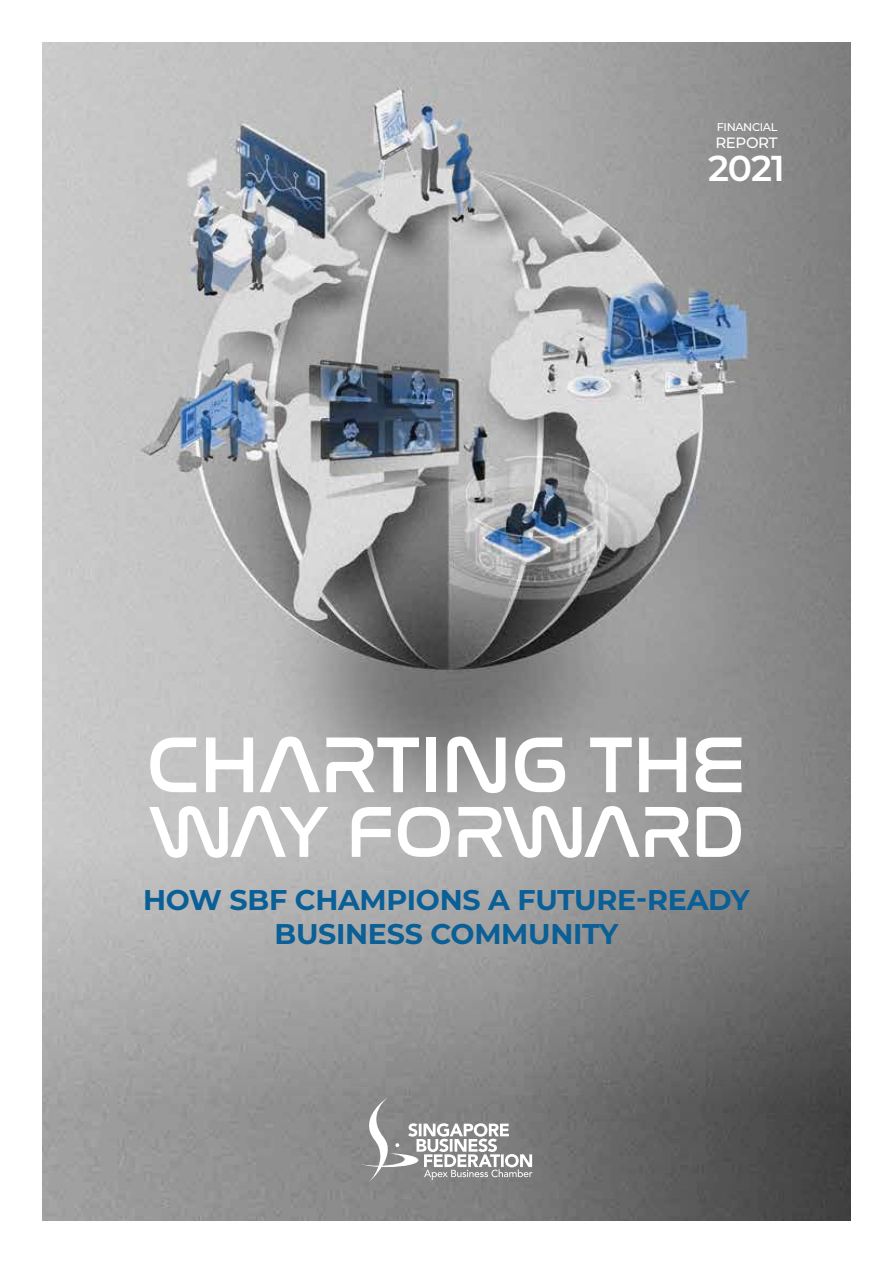
<style>
.page{position:relative;width:893px;height:1263px;background:#fff}
.page>*{position:absolute;margin:0;border:0;box-sizing:border-box;transform-origin:0 0}
.t1{font:81px "Nasalization Rg";letter-spacing:-.02em;color:#fff}
.t2{font:73.95px "Nasalization Rg";letter-spacing:-.035em;color:#fff}
.t3{font:600 36px "Montserrat";color:#fff}
.t4{font:700 28.5px/33.8px "Montserrat";letter-spacing:-.01em;color:#0a5f96;text-align:center}
.t5{font:500 15px "Montserrat";letter-spacing:-.025em;color:#fff}
.t6{font:500 11.25px "Montserrat";letter-spacing:-.035em;color:#fff}
</style>
<div class="page">
<img style="left:43px;top:43px;width:807px;height:1177px">
<svg style="left:357px;top:1097px;width:175px;height:85px"></svg>
<p class="t6" style="left:717px;top:119px;width:62px">FINANCIAL</p>
<p class="t5" style="left:715px;top:132px;width:64px">REPORT</p>
<p class="t3" style="left:708px;top:143px;width:78px">2021</p>
<h1 class="t1" style="left:146px;top:691px;width:603px">CHARTING THE</h1>
<h2 class="t2" style="left:148px;top:764px;width:599px">WAY FORWARD</h2>
<p class="t4" style="left:143px;top:881px;width:608px">HOW SBF CHAMPIONS A FUTURE-READY<br>BUSINESS COMMUNITY</p>
</div>
